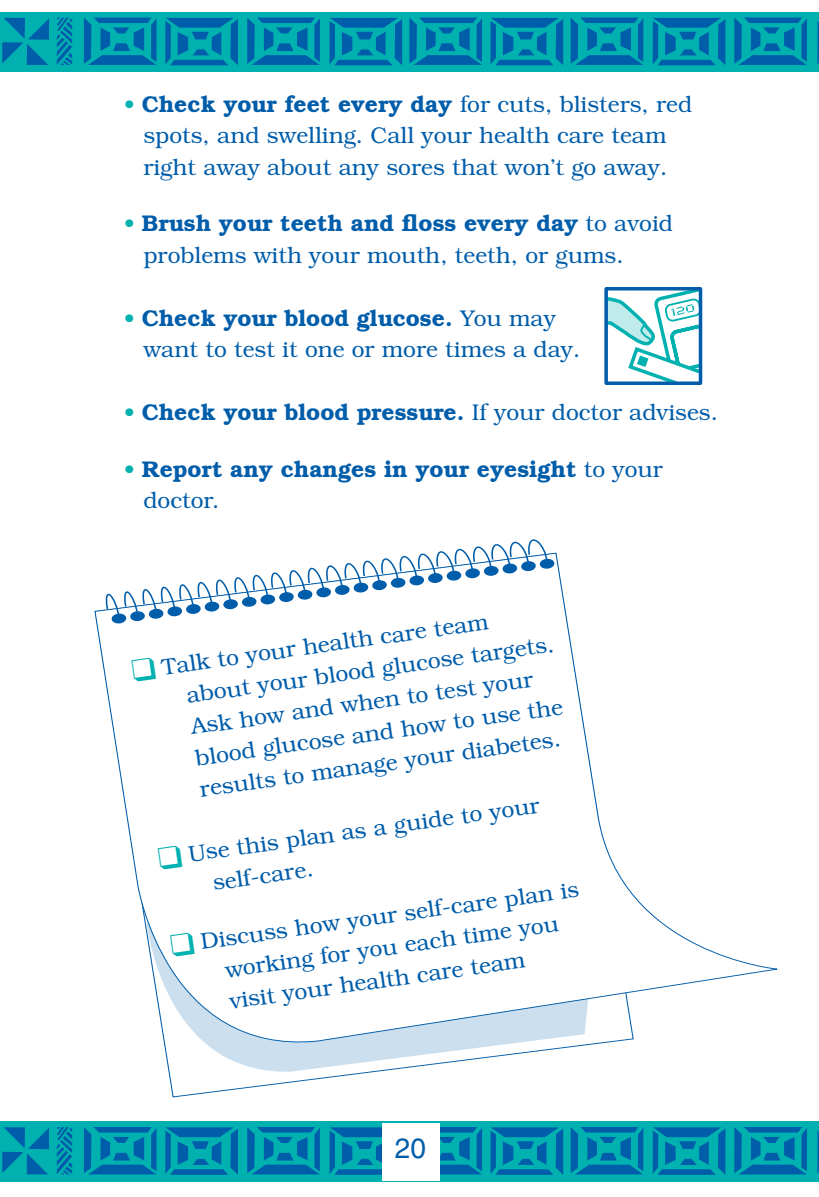
<style>
.page{position:relative;width:819px;height:1197px;background:#fff}
.page>*{position:absolute;margin:0;border:0;box-sizing:border-box;transform-origin:0 0}
.t1{font:28px "Helvetica";color:#005daa}
.Bullets{font:300 22.75px/31.5px "Bookman";color:#005daa}
.Checklist{font:300 22.75px/31.5px "Bookman";color:#005daa}
.Bullets-2{font:600 22.75px/31.5px "Bookman";color:#005daa}
.s1{color:#00b1b0}
.s2{font-weight:600}
.s3{font-weight:300;color:#00b1b0}
.s4{font-weight:300}
</style>
<div class="page">
<div style="left:0;top:1122px;width:819px;height:59px;background:#00b1b0"></div>
<svg style="left:653px;top:1127px;width:72px;height:48px"></svg>
<svg style="left:491px;top:1127px;width:72px;height:48px"></svg>
<svg style="left:330px;top:1127px;width:52px;height:48px"></svg>
<svg style="left:165px;top:1127px;width:73px;height:48px"></svg>
<svg style="left:2px;top:1127px;width:47px;height:47px"></svg>
<svg style="left:57px;top:1127px;width:15px;height:47px"></svg>
<svg style="left:84px;top:1127px;width:73px;height:47px"></svg>
<svg style="left:247px;top:1127px;width:73px;height:47px"></svg>
<svg style="left:440px;top:1127px;width:42px;height:47px"></svg>
<svg style="left:571px;top:1127px;width:72px;height:47px"></svg>
<svg style="left:734px;top:1127px;width:73px;height:47px"></svg>
<div style="left:382px;top:1123px;width:58px;height:57px;background:#fff"></div>
<div style="left:0;top:12px;width:819px;height:60px;background:#00b1b0"></div>
<svg style="left:653px;top:18px;width:72px;height:47px"></svg>
<svg style="left:491px;top:18px;width:72px;height:47px"></svg>
<svg style="left:330px;top:18px;width:72px;height:47px"></svg>
<svg style="left:165px;top:18px;width:73px;height:47px"></svg>
<svg style="left:2px;top:18px;width:47px;height:47px"></svg>
<svg style="left:57px;top:18px;width:15px;height:47px"></svg>
<svg style="left:84px;top:18px;width:73px;height:47px"></svg>
<svg style="left:247px;top:18px;width:73px;height:47px"></svg>
<svg style="left:409px;top:18px;width:73px;height:47px"></svg>
<svg style="left:571px;top:18px;width:72px;height:47px"></svg>
<svg style="left:734px;top:18px;width:73px;height:47px"></svg>
<svg style="left:817px;top:1127px;width:2px;height:47px"></svg>
<svg style="left:817px;top:18px;width:2px;height:47px"></svg>
<svg style="left:609px;top:292px;width:88px;height:88px"></svg>
<div style="left:604px;top:287px;width:98px;height:98px;border:4px solid #005daa"></div>
<svg style="left:166px;top:1056px;width:335px;height:16px"></svg>
<svg style="left:95px;top:552px;width:682px;height:504px"></svg>
<svg style="left:105px;top:539px;width:449px;height:85px"></svg>
<p class="Bullets" style="left:124px;top:88px;width:569px;text-align:center"><span class="s1">•</span> <span class="s2">Check your feet every day</span> for cuts, blisters, red spots, and swelling. Call your health care team right away about any sores that won’t go away.</p>
<p class="Bullets" style="left:143px;top:208px;width:531px;text-indent:-19px"><span class="s1">•</span> <span class="s2">Brush your teeth and floss every day</span> to avoid problems with your mouth, teeth, or gums.</p>
<p class="Bullets" style="left:143px;top:303px;width:438px;text-indent:-19px"><span class="s1">•</span> <span class="s2">Check your blood glucose.</span> You may want to test it one or more times a day.</p>
<p class="Bullets-2" style="left:124px;top:397px;width:595px"><span class="s3">•</span> Check your blood pressure. <span class="s4">If your doctor advises.</span></p>
<p class="Bullets-2" style="left:143px;top:453px;width:521px;text-indent:-19px"><span class="s3">•</span> Report any changes in your eyesight <span class="s4">to your doctor.</span></p>
<p class="Checklist" style="left:180px;top:649px;width:372px;text-indent:-51px;rotate:-8deg"><span class="s1">❑</span> Talk to your health care team about your blood glucose targets.<br>Ask how and when to test your blood glucose and how to use the results to manage your diabetes.</p>
<p class="Checklist" style="left:206px;top:836px;width:335px;text-indent:-51px;rotate:-8deg"><span class="s1">❑</span> Use this plan as a guide to your self-care.</p>
<p class="Checklist" style="left:219px;top:923px;width:363px;text-indent:-51px;rotate:-8deg"><span class="s1">❑</span> Discuss how your self-care plan is working for you each time you visit your health care team</p>
<p class="t1" style="left:395px;top:1132px;width:33px">20</p>
</div>
